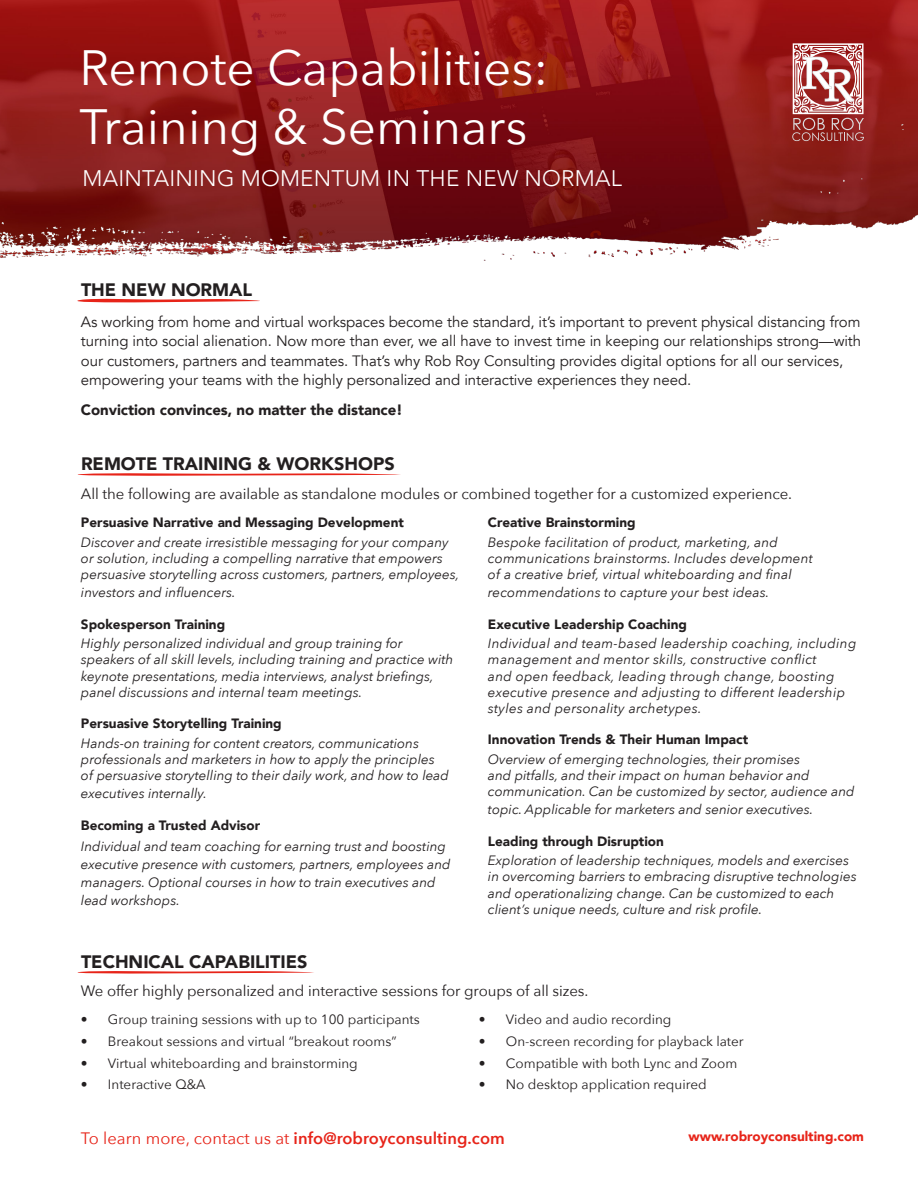
<style>
.page{position:relative;width:918px;height:1188px;background:#fff}
.page>*{position:absolute;margin:0;border:0;box-sizing:border-box;transform-origin:0 0}
.t1{font:49.5px/59.4px "Avenir Next";color:#fff}
.t2{font:300 22.5px "Avenir";letter-spacing:.01em;color:#fff}
.t3{font:900 18px "Avenir";color:#231f20}
.t4{font:600 16.5px "Avenir Next";letter-spacing:.005em;color:#e72419}
.t5{font:15px/19.5px "Avenir";letter-spacing:-.005em;color:#231f20}
.t6{font:15px "Avenir Next";letter-spacing:-.005em;color:#231f20}
.t7{font:900 15px "Avenir";letter-spacing:-.005em;color:#231f20}
.t8{font:italic 13.5px/16.2px "Avenir Next";color:#231f20}
.t9{font:13.5px "Avenir Next";color:#231f20}
.t10{font:italic 13.5px/16.2px "Avenir Next";letter-spacing:.02em;color:#231f20}
.t11{font:900 13.5px "Avenir";color:#231f20}
.t12{font:900 13.5px "Avenir";color:#e72419}
.s1{font-weight:400}
</style>
<div class="page">
<img style="left:0;top:0;width:918px;height:328px">
<svg style="left:792px;top:43px;width:72px;height:98px"></svg>
<svg style="left:52px;top:298px;width:221px;height:7px"></svg>
<svg style="left:77px;top:473px;width:324px;height:3px"></svg>
<svg style="left:77px;top:971px;width:237px;height:3px"></svg>
<p class="t1" style="left:79px;top:36px;width:470px">Remote Capabilities:<br>Training &amp; Seminars</p>
<p class="t2" style="left:82px;top:165px;width:541px">MAINTAINING MOMENTUM IN THE NEW NORMAL</p>
<p class="t3" style="left:81px;top:275px;width:173px">THE NEW NORMAL</p>
<p class="t5" style="left:81px;top:312px;width:782px">As working from home and virtual workspaces become the standard, it’s important to prevent physical distancing from turning into social alienation. Now more than ever, we all have to invest time in keeping our relationships strong—with our customers, partners and teammates. That’s why Rob Roy Consulting provides digital options for all our services, empowering your teams with the highly personalized and interactive experiences they need.</p>
<p class="t7" style="left:81px;top:397px;width:323px">Conviction convinces, no matter the distance!</p>
<p class="t3" style="left:81px;top:448px;width:315px">REMOTE TRAINING &amp; WORKSHOPS</p>
<p class="t6" style="left:81px;top:481px;width:713px">All the following are available as standalone modules or combined together for a customized experience.</p>
<p class="t11" style="left:81px;top:511px;width:325px">Persuasive Narrative and Messaging Development</p>
<p class="t8" style="left:81px;top:533px;width:380px">Discover and create irresistible messaging for your company or solution, including a compelling narrative that empowers persuasive storytelling across customers, partners, employees,</p>
<p class="t8" style="left:81px;top:584px;width:156px">investors and influencers.</p>
<p class="t11" style="left:81px;top:612px;width:146px">Spokesperson Training</p>
<p class="t8" style="left:81px;top:635px;width:374px">Highly personalized individual and group training for speakers of all skill levels, including training and practice with keynote presentations, media interviews, analyst briefings, panel discussions and internal team meetings.</p>
<p class="t11" style="left:81px;top:712px;width:202px">Persuasive Storytelling Training</p>
<p class="t8" style="left:81px;top:734px;width:369px">Hands-on training for content creators, communications professionals and marketers in how to apply the principles of persuasive storytelling to their daily work, and how to lead</p>
<p class="t8" style="left:81px;top:785px;width:128px">executives internally.</p>
<p class="t11" style="left:81px;top:813px;width:181px">Becoming a Trusted Advisor</p>
<p class="t8" style="left:81px;top:837px;width:371px;line-height:18px">Individual and team coaching for earning trust and boosting executive presence with customers, partners, employees and managers. Optional courses in how to train executives and lead workshops.</p>
<p class="t3" style="left:81px;top:946px;width:228px">TECHNICAL CAPABILITIES</p>
<p class="t11" style="left:488px;top:511px;width:149px">Creative Brainstorming</p>
<p class="t8" style="left:488px;top:533px;width:326px">Bespoke facilitation of product, marketing, and communications brainstorms. Includes development of a creative brief, virtual whiteboarding and final</p>
<p class="t8" style="left:488px;top:584px;width:283px">recommendations to capture your best ideas.</p>
<p class="t11" style="left:488px;top:612px;width:201px">Executive Leadership Coaching</p>
<p class="t10" style="left:488px;top:635px;width:370px">Individual and team-based leadership coaching, including management and mentor skills, constructive conflict<br>and open feedback, leading through change, boosting executive presence and adjusting to different leadership styles and personality archetypes.</p>
<p class="t11" style="left:488px;top:728px;width:262px">Innovation Trends &amp; Their Human Impact</p>
<p class="t8" style="left:488px;top:751px;width:368px">Overview of emerging technologies, their promises<br>and pitfalls, and their impact on human behavior and communication. Can be customized by sector, audience and</p>
<p class="t8" style="left:488px;top:801px;width:327px">topic. Applicable for marketers and senior executives.</p>
<p class="t11" style="left:488px;top:830px;width:177px">Leading through Disruption</p>
<p class="t8" style="left:488px;top:852px;width:370px">Exploration of leadership techniques, models and exercises in overcoming barriers to embracing disruptive technologies and operationalizing change. Can be customized to each client’s unique needs, culture and risk profile.</p>
<p class="t6" style="left:81px;top:978px;width:509px">We offer highly personalized and interactive sessions for groups of all sizes.</p>
<p class="t9" style="left:81px;top:1008px;width:340px">• Group training sessions with up to 100 participants</p>
<p class="t9" style="left:81px;top:1030px;width:317px">• Breakout sessions and virtual “breakout rooms”</p>
<p class="t9" style="left:81px;top:1051px;width:278px">• Virtual whiteboarding and brainstorming</p>
<p class="t9" style="left:81px;top:1073px;width:126px">• Interactive Q&amp;A</p>
<p class="t9" style="left:479px;top:1008px;width:194px">• Video and audio recording</p>
<p class="t9" style="left:479px;top:1030px;width:266px">• On-screen recording for playback later</p>
<p class="t9" style="left:479px;top:1051px;width:260px">• Compatible with both Lync and Zoom</p>
<p class="t9" style="left:479px;top:1073px;width:229px">• No desktop application required</p>
<p class="t4" style="left:81px;top:1124px;width:425px"><span class="s1">To learn more, contact us at</span> info@robroyconsulting.com</p>
<p class="t12" style="left:689px;top:1125px;width:177px">www.robroyconsulting.com</p>
</div>
